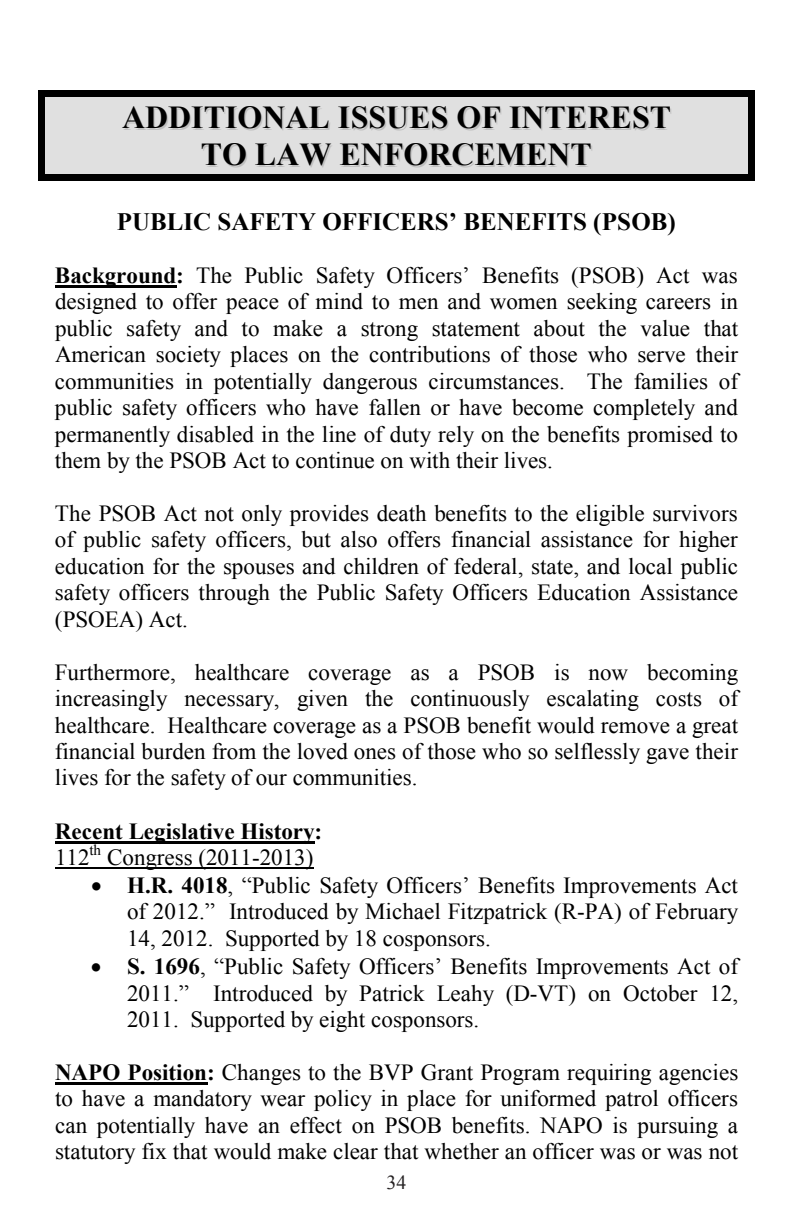
<style>
.page{position:relative;width:793px;height:1225px;background:#fff}
.page>*{position:absolute;margin:0;border:0;box-sizing:border-box;transform-origin:0 0}
.t1{font:700 32px/37px "Times New Roman";color:#000;text-align:center}
.t2{font:700 25px "Times New Roman";color:#000}
.t3{font:23px/26.4px "Times New Roman";color:#000;text-align:justify}
.t4{font:700 23px/26px "Times New Roman";color:#000}
.t5{font:19.8px "Times New Roman";color:#231f20}
.s1{color:#c0c0c0}
.s2{font-weight:700}
.s3{font-weight:400}
</style>
<div class="page">
<div style="left:44px;top:97px;width:704px;height:38px;background:#e0e0e0"></div>
<svg style="left:38px;top:91px;width:6px;height:6px"></svg>
<div style="left:44px;top:91px;width:704px;height:6px;background:#000"></div>
<svg style="left:748px;top:91px;width:6px;height:6px"></svg>
<div style="left:38px;top:97px;width:6px;height:38px;background:#000"></div>
<div style="left:748px;top:97px;width:6px;height:38px;background:#000"></div>
<div style="left:44px;top:135px;width:704px;height:39px;background:#e0e0e0"></div>
<svg style="left:38px;top:174px;width:6px;height:6px"></svg>
<div style="left:44px;top:174px;width:704px;height:6px;background:#000"></div>
<svg style="left:748px;top:174px;width:6px;height:6px"></svg>
<div style="left:38px;top:135px;width:6px;height:39px;background:#000"></div>
<div style="left:748px;top:135px;width:6px;height:39px;background:#000"></div>
<hr style="left:55px;top:285px;width:121px;height:2px;background:#000">
<hr style="left:55px;top:841px;width:259px;height:2px;background:#000">
<hr style="left:55px;top:867px;width:258px;height:1px;background:#000">
<hr style="left:55px;top:1082px;width:152px;height:2px;background:#000">
<h1 class="t1" style="left:122px;top:98px;width:550px">ADDITIONAL ISSUES OF INTEREST<br>TO LA<span class="s1">W</span> ENFORCE<span class="s1">M</span>ENT</h1>
<p class="t2" style="left:117px;top:204px;width:560px">PUBLIC SAFETY OFFICERS’ BENEFITS (PSOB)</p>
<p class="t3" style="left:55px;top:261px;width:684px"><span class="s2">Background:</span> The Public Safety Officers’ Benefits (PSOB) Act was designed to offer peace of mind to men and women seeking careers in public safety and to make a strong statement about the value that American society places on the contributions of those who serve their communities in potentially dangerous circumstances. The families of public safety officers who have fallen or have become completely and permanently disabled in the line of duty rely on the benefits promised to them by the PSOB Act to continue on with their lives.</p>
<p class="t3" style="left:55px;top:499px;width:684px">The PSOB Act not only provides death benefits to the eligible survivors of public safety officers, but also offers financial assistance for higher education for the spouses and children of federal, state, and local public safety officers through the Public Safety Officers Education Assistance (PSOEA) Act.</p>
<p class="t3" style="left:55px;top:658px;width:684px">Furthermore, healthcare coverage as a PSOB is now becoming increasingly necessary, given the continuously escalating costs of healthcare. Healthcare coverage as a PSOB benefit would remove a great financial burden from the loved ones of those who so selflessly gave their lives for the safety of our communities.</p>
<p class="t4" style="left:55px;top:817px;width:269px">Recent Legislative History:<br><span class="s3">112</span><sup>th</sup> <span class="s3">Congress (2011-2013)</span></p>
<p class="t3" style="left:127px;top:871px;width:612px;text-indent:-36px">• <span class="s2">H.R. 4018</span>, “Public Safety Officers’ Benefits Improvements Act of 2012.” Introduced by Michael Fitzpatrick (R-PA) of February 14, 2012. Supported by 18 cosponsors.</p>
<p class="t3" style="left:127px;top:952px;width:612px;text-indent:-36px">• <span class="s2">S. 1696</span>, “Public Safety Officers’ Benefits Improvements Act of 2011.” Introduced by Patrick Leahy (D-VT) on October 12, 2011. Supported by eight cosponsors.</p>
<p class="t3" style="left:55px;top:1058px;width:684px"><span class="s2">NAPO Position:</span> Changes to the BVP Grant Program requiring agencies to have a mandatory wear policy in place for uniformed patrol officers can potentially have an effect on PSOB benefits. NAPO is pursuing a statutory fix that would make clear that whether an officer was or was not</p>
<p class="t5" style="left:386px;top:1168px;width:21px">34</p>
</div>
